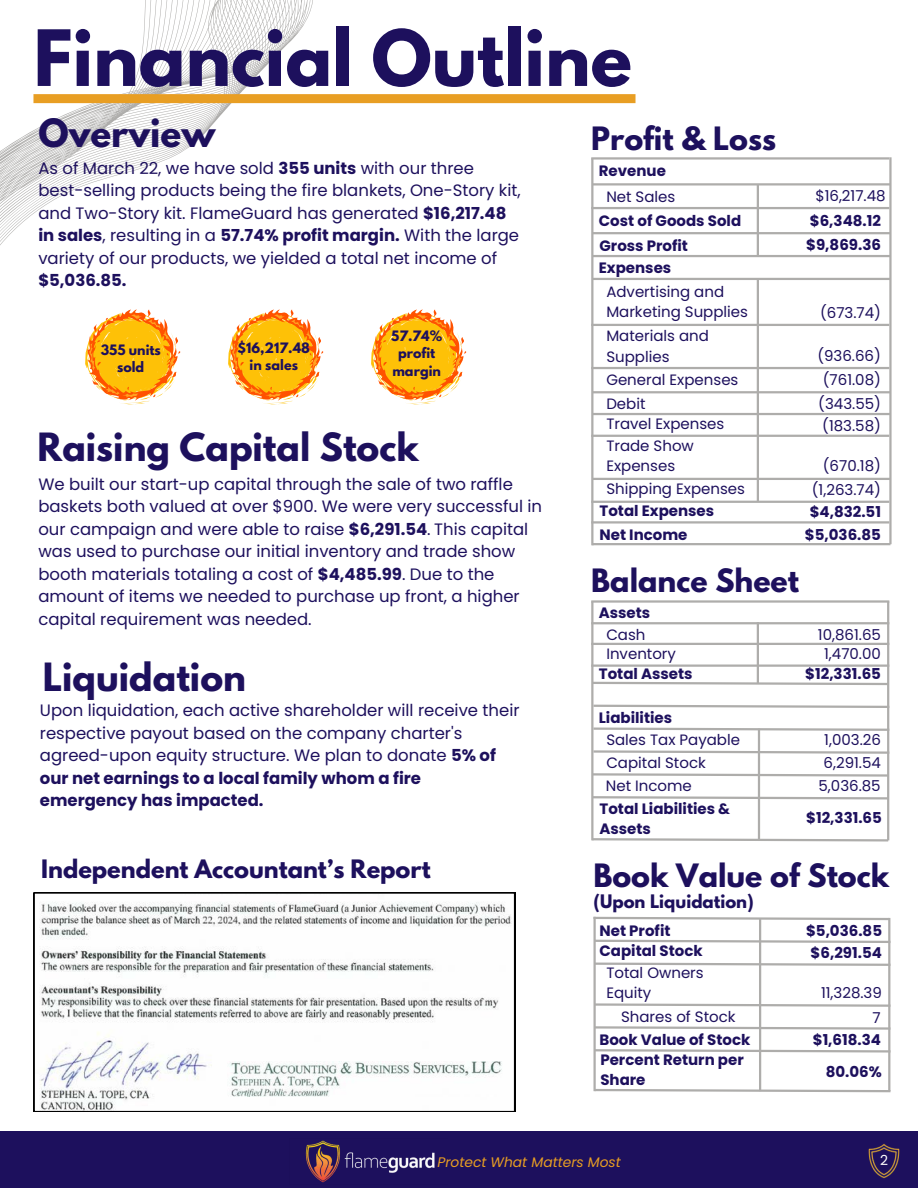
<style>
.page{position:relative;width:918px;height:1188px;background:#fff}
.page>*{position:absolute;margin:0;border:0;box-sizing:border-box;transform-origin:0 0}
.t1{font:700 68.7px "League Spartan";color:#1d105d}
.t2{font:700 34.5px "League Spartan";color:#1d105d}
.t3{font:700 28.5px "League Spartan";color:#1d105d}
.t4{font:700 22.5px "League Spartan";color:#1d105d}
.t5{font:16.5px/22.5px "Poppins";color:#1d105d}
.t6{font:700 16.5px "League Spartan";color:#1d105d}
.t7{font:15px/20.2px "Poppins";color:#1d105d}
.t8{font:700 15px/20.2px "Poppins";color:#1d105d}
.t9{font:italic 13.8px "Poppins";color:#e89e23}
.t10{font:13.8px "Poppins";color:#fff}
.t11{font:700 12.75px/17.2px "League Spartan";color:#1d105d;text-align:center}
.s1{font-weight:700}
</style>
<div class="page">
<svg style="left:0;top:0;width:365px;height:405px"></svg>
<div style="left:33px;top:94px;width:603px;height:9px;background:#e89e23"></div>
<div style="left:0;top:1131px;width:918px;height:57px;background:#1d105d"></div>
<hr style="left:591px;top:157px;width:298px;height:3px;background:#aeadab">
<hr style="left:592px;top:183px;width:298px;height:3px;background:#aeadab">
<hr style="left:591px;top:207px;width:298px;height:2px;background:#aeadab">
<hr style="left:592px;top:232px;width:298px;height:2px;background:#aeadab">
<hr style="left:592px;top:255px;width:298px;height:2px;background:#aeadab">
<hr style="left:592px;top:278px;width:298px;height:2px;background:#aeadab">
<hr style="left:591px;top:324px;width:298px;height:2px;background:#aeadab">
<hr style="left:591px;top:367px;width:298px;height:2px;background:#aeadab">
<hr style="left:592px;top:391px;width:298px;height:2px;background:#aeadab">
<hr style="left:592px;top:413px;width:298px;height:2px;background:#aeadab">
<hr style="left:591px;top:435px;width:298px;height:2px;background:#aeadab">
<hr style="left:757px;top:184px;width:2px;height:72px;background:#aeadab">
<hr style="left:592px;top:478px;width:298px;height:2px;background:#aeadab">
<hr style="left:591px;top:501px;width:298px;height:2px;background:#aeadab">
<hr style="left:591px;top:521px;width:298px;height:3px;background:#aeadab">
<hr style="left:592px;top:543px;width:298px;height:2px;background:#aeadab">
<hr style="left:591px;top:158px;width:2px;height:387px;background:#aeadab">
<hr style="left:889px;top:157px;width:3px;height:387px;background:#aeadab">
<hr style="left:591px;top:600px;width:298px;height:3px;background:#aeadab">
<hr style="left:591px;top:602px;width:2px;height:238px;background:#aeadab">
<hr style="left:887px;top:602px;width:2px;height:238px;background:#aeadab">
<hr style="left:591px;top:622px;width:298px;height:2px;background:#aeadab">
<hr style="left:757px;top:622px;width:2px;height:44px;background:#aeadab">
<hr style="left:591px;top:643px;width:298px;height:2px;background:#aeadab">
<hr style="left:591px;top:665px;width:298px;height:2px;background:#aeadab">
<hr style="left:757px;top:279px;width:2px;height:223px;background:#aeadab">
<svg style="left:591px;top:666px;width:299px;height:20px"></svg>
<svg style="left:591px;top:704px;width:299px;height:5px"></svg>
<svg style="left:591px;top:726px;width:299px;height:6px"></svg>
<hr style="left:758px;top:729px;width:2px;height:111px;background:#aeadab">
<svg style="left:591px;top:749px;width:299px;height:6px"></svg>
<svg style="left:591px;top:772px;width:299px;height:6px"></svg>
<svg style="left:591px;top:795px;width:299px;height:6px"></svg>
<svg style="left:591px;top:837px;width:299px;height:5px"></svg>
<svg style="left:593px;top:916px;width:298px;height:5px"></svg>
<hr style="left:593px;top:917px;width:3px;height:174px;background:#aeadab">
<hr style="left:888px;top:918px;width:2px;height:173px;background:#aeadab">
<svg style="left:593px;top:939px;width:298px;height:5px"></svg>
<hr style="left:759px;top:919px;width:2px;height:172px;background:#aeadab">
<svg style="left:593px;top:961px;width:298px;height:6px"></svg>
<svg style="left:593px;top:1002px;width:298px;height:6px"></svg>
<svg style="left:593px;top:1025px;width:298px;height:6px"></svg>
<svg style="left:593px;top:1048px;width:298px;height:6px"></svg>
<svg style="left:593px;top:1088px;width:298px;height:5px"></svg>
<svg style="left:85px;top:309px;width:95px;height:95px"></svg>
<svg style="left:371px;top:309px;width:95px;height:95px"></svg>
<svg style="left:228px;top:309px;width:95px;height:95px"></svg>
<svg style="left:34px;top:893px;width:481px;height:219px"></svg>
<img style="left:227px;top:1061px;width:276px;height:35px">
<img style="left:868px;top:1142px;width:32px;height:38px">
<img style="left:290px;top:1138px;width:157px;height:46px">
<p class="t1" style="left:34px;top:24px;width:600px">Financial Outline</p>
<h2 class="t3" style="left:591px;top:124px;width:186px">Profit &amp; Loss</h2>
<h6 class="t2" style="left:38px;top:116px;width:179px">Overview</h6>
<h5 class="t5" style="left:38px;top:156px;width:484px">As of March 22, we have sold <span class="s1">355 units</span> with our three best-selling products being the fire blankets, One-Story kit, and Two-Story kit. FlameGuard has generated <span class="s1">$16,217.48 in sales</span>, resulting in a <span class="s1">57.74% profit margin.</span> With the large variety of our products, we yielded a total net income of <span class="s1">$5,036.85.</span></h5>
<h5 class="t11" style="left:101px;top:342px;width:62px">355 units sold</h5>
<h5 class="t11" style="left:238px;top:341px;width:74px">$16,217.48 in sales</h5>
<h5 class="t11" style="left:391px;top:329px;width:53px">57.74% profit margin</h5>
<h6 class="t2" style="left:38px;top:430px;width:383px">Raising Capital Stock</h6>
<h6 class="t5" style="left:38px;top:473px;width:505px">We built our start-up capital through the sale of two raffle baskets both valued at over $900. We were very successful in our campaign and were able to raise <span class="s1">$6,291.54</span>. This capital was used to purchase our initial inventory and trade show booth materials totaling a cost of <span class="s1">$4,485.99</span>. Due to the amount of items we needed to purchase up front, a higher capital requirement was needed.</h6>
<p class="t2" style="left:43px;top:660px;width:205px">Liquidation</p>
<h6 class="t5" style="left:40px;top:699px;width:481px">Upon liquidation, each active shareholder will receive their respective payout based on the company charter's agreed-upon equity structure. We plan to donate <span class="s1">5% of our net earnings to a local family whom a fire emergency has impacted.</span></h6>
<h6 class="t4" style="left:41px;top:858px;width:391px">Independent Accountant’s Report</h6>
<h6 class="t8" style="left:599px;top:161px;width:69px">Revenue</h6>
<h6 class="t7" style="left:606px;top:187px;width:71px">Net Sales</h6>
<h6 class="t7" style="left:815px;top:186px;width:72px">$16,217.48</h6>
<h6 class="t8" style="left:599px;top:210px;width:144px">Cost of Goods Sold</h6>
<h6 class="t8" style="left:810px;top:210px;width:73px">$6,348.12</h6>
<h6 class="t8" style="left:600px;top:235px;width:90px">Gross Profit</h6>
<h2 class="t8" style="left:806px;top:234px;width:76px">$9,869.36</h2>
<h6 class="t8" style="left:599px;top:257px;width:74px">Expenses</h6>
<h6 class="t7" style="left:820px;top:303px;width:62px">(673.74)</h6>
<h6 class="t7" style="left:817px;top:345px;width:65px">(936.66)</h6>
<h6 class="t7" style="left:823px;top:369px;width:60px">(761.08)</h6>
<h6 class="t7" style="left:818px;top:393px;width:64px">(343.55)</h6>
<h5 class="t7" style="left:822px;top:415px;width:60px">(183.58)</h5>
<h5 class="t7" style="left:823px;top:456px;width:60px">(670.18)</h5>
<h5 class="t7" style="left:812px;top:479px;width:71px">(1,263.74)</h5>
<h5 class="t8" style="left:600px;top:501px;width:116px">Total Expenses</h5>
<h3 class="t8" style="left:810px;top:502px;width:73px">$4,832.51</h3>
<p class="t7" style="left:606px;top:281px;width:143px">Advertising and<br>Marketing Supplies</p>
<h5 class="t7" style="left:606px;top:326px;width:104px">Materials and<br>Supplies</h5>
<p class="t7" style="left:606px;top:369px;width:134px">General Expenses</p>
<p class="t7" style="left:606px;top:393px;width:41px">Debit</p>
<h5 class="t7" style="left:606px;top:414px;width:120px">Travel Expenses</h5>
<p class="t7" style="left:606px;top:436px;width:89px">Trade Show<br>Expenses</p>
<h1 class="t7" style="left:606px;top:479px;width:140px">Shipping Expenses</h1>
<h3 class="t8" style="left:600px;top:525px;width:90px">Net Income</h3>
<h6 class="t8" style="left:805px;top:525px;width:78px">$5,036.85</h6>
<h5 class="t3" style="left:591px;top:566px;width:209px">Balance Sheet</h5>
<h6 class="t8" style="left:599px;top:603px;width:53px">Assets</h6>
<h6 class="t7" style="left:606px;top:624px;width:41px">Cash</h6>
<h5 class="t8" style="left:599px;top:663px;width:95px">Total Assets</h5>
<h5 class="t7" style="left:818px;top:624px;width:65px">10,861.65</h5>
<h6 class="t7" style="left:606px;top:644px;width:71px">Inventory</h6>
<h6 class="t7" style="left:824px;top:644px;width:58px">1,470.00</h6>
<h6 class="t8" style="left:805px;top:663px;width:77px">$12,331.65</h6>
<h6 class="t8" style="left:599px;top:708px;width:75px">Liabilities</h6>
<h2 class="t7" style="left:606px;top:730px;width:135px">Sales Tax Payable</h2>
<h5 class="t7" style="left:824px;top:730px;width:58px">1,003.26</h5>
<h5 class="t7" style="left:606px;top:753px;width:101px">Capital Stock</h5>
<h6 class="t7" style="left:824px;top:753px;width:59px">6,291.54</h6>
<h5 class="t7" style="left:606px;top:776px;width:88px">Net Income</h5>
<h6 class="t7" style="left:819px;top:776px;width:64px">5,036.85</h6>
<h6 class="t8" style="left:600px;top:798px;width:132px">Total Liabilities &amp;<br>Assets</h6>
<h6 class="t8" style="left:806px;top:808px;width:77px">$12,331.65</h6>
<h6 class="t3" style="left:593px;top:861px;width:297px">Book Value of Stock</h6>
<h6 class="t6" style="left:594px;top:893px;width:162px">(Upon Liquidation)</h6>
<h6 class="t8" style="left:600px;top:920px;width:73px">Net Profit</h6>
<h5 class="t8" style="left:806px;top:920px;width:78px">$5,036.85</h5>
<h5 class="t8" style="left:600px;top:941px;width:105px">Capital Stock</h5>
<h4 class="t8" style="left:811px;top:943px;width:73px">$6,291.54</h4>
<p class="t7" style="left:606px;top:963px;width:99px">Total Owners<br>Equity</p>
<p class="t7" style="left:821px;top:983px;width:62px">11,328.39</p>
<h3 class="t7" style="left:621px;top:1007px;width:116px">Shares of Stock</h3>
<h5 class="t7" style="left:873px;top:1008px;width:10px">7</h5>
<h5 class="t8" style="left:600px;top:1030px;width:152px">Book Value of Stock</h5>
<h5 class="t8" style="left:813px;top:1030px;width:70px">$1,618.34</h5>
<h5 class="t8" style="left:600px;top:1049px;width:145px">Percent Return per<br>Share</h5>
<h5 class="t8" style="left:826px;top:1062px;width:58px">80.06%</h5>
<h5 class="t9" style="left:437px;top:1152px;width:185px">Protect What Matters Most</h5>
<h5 class="t10" style="left:880px;top:1151px;width:9px">2</h5>
</div>
